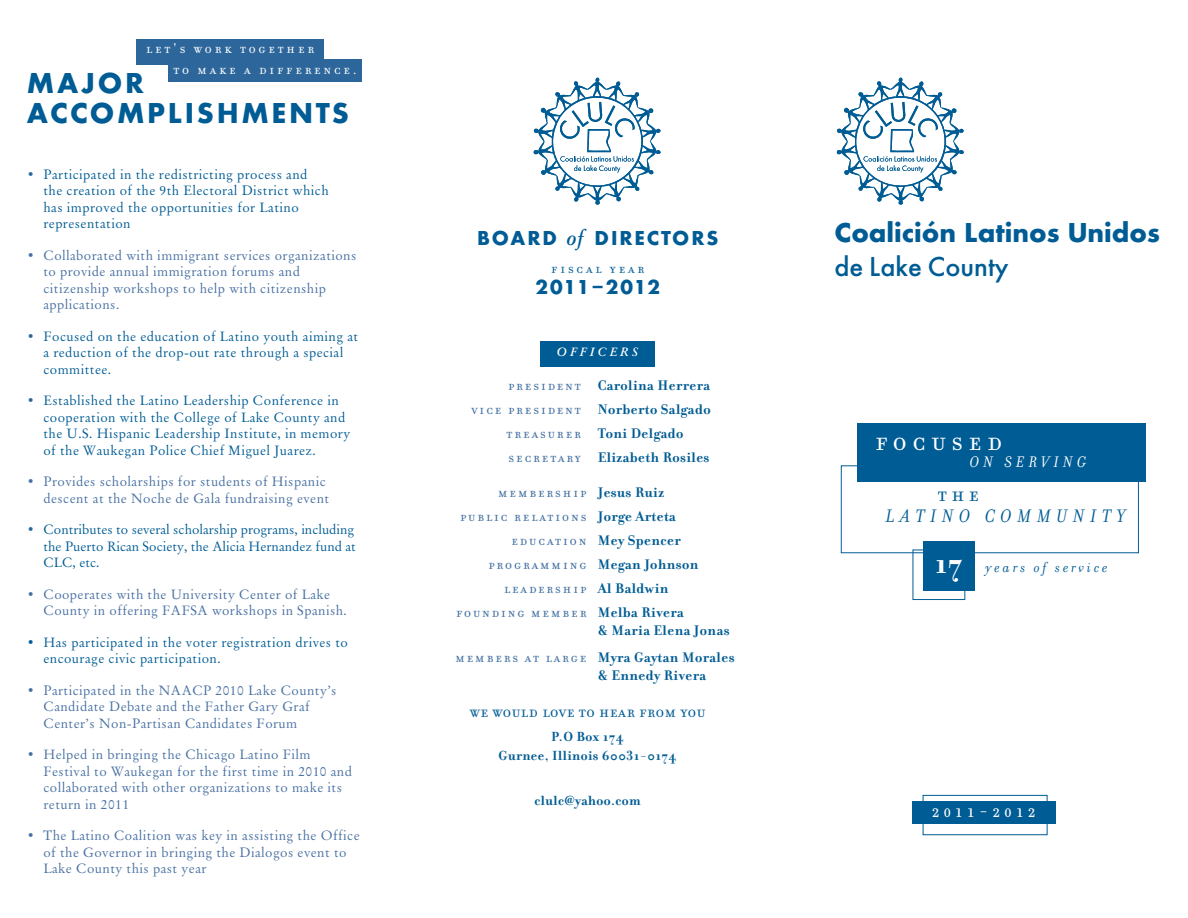
<style>
.page{position:relative;width:1188px;height:918px;background:#fff}
.page>*{position:absolute;margin:0;border:0;box-sizing:border-box;transform-origin:0 0}
.t1{font:700 32.85px "Filosofia";color:#fff}
.t2{font:30px/30px "Futura Bld";letter-spacing:.09em;color:#005c94}
.t3{font:30px "Filosofia Small Caps";letter-spacing:.19em;color:#fff}
.t4{font:28.5px/34.2px "Futura Bld";color:#005c94}
.t5{font:23.1px "Filosofia Small Caps";color:#005c94}
.t6{font:21px "Futura Bld";letter-spacing:.09em;color:#005c94}
.t7{font:21px "Futura Bld";letter-spacing:.04em;color:#005c94}
.t8{font:21px "Filosofia Small Caps";letter-spacing:.19em;color:#fff}
.t9{font:italic 19.5px "Filosofia";letter-spacing:.29em;color:#005c94}
.t10{font:18px "Filosofia Small Caps";letter-spacing:.03em;color:#005c94}
.t11{font:italic 16.5px "Filosofia";letter-spacing:.26em;color:#fff}
.t12{font:700 15px/18px "Filosofia";letter-spacing:.03em;color:#005c94}
.t13{font:15px "Filosofia Small Caps";letter-spacing:.13em;color:#3b6b9e}
.t14{font:15px "Filosofia Small Caps";letter-spacing:.19em;color:#fff}
.t15{font:italic 15px "Filosofia";letter-spacing:.19em;color:#005c94}
.t16{font:15px "Filosofia Small Caps";letter-spacing:.19em;color:#005c94}
.t17{font:700 14.25px "Filosofia";letter-spacing:.03em;color:#005c94}
.t18{font:13.5px/16.5px "Garamand Classic";letter-spacing:.03em;color:#4870a2}
.t19{font:13.5px/16.5px "Garamand Classic";letter-spacing:.03em;color:#005c94}
.t20{font:13.5px/16.5px "Garamand Classic";color:#005c94}
.t21{font:italic 700 12px "Garamand Classic";letter-spacing:.25em;color:#fff}
.s1{color:#2d669b}
.s2{font-family:"Garamand Classic";font-weight:700;font-style:italic}
.s3{font-family:"Futura Mdm"}
</style>
<div class="page">
<svg style="left:533px;top:77px;width:128px;height:128px"></svg>
<div style="left:540px;top:341px;width:115px;height:26px;background:#005c94"></div>
<div style="left:136px;top:39px;width:188px;height:26px;background:#2d669b"></div>
<div style="left:169px;top:59px;width:193px;height:23px;background:#2d669b"></div>
<svg style="left:836px;top:77px;width:128px;height:128px"></svg>
<div style="left:912px;top:802px;width:143px;height:22px;background:#005c94"></div>
<div style="left:913px;top:550px;width:52px;height:50px;border:1px solid #005c94"></div>
<div style="left:923px;top:541px;width:52px;height:50px;background:#005c94"></div>
<div style="left:857px;top:423px;width:288px;height:59px;background:#005c94"></div>
<div style="left:841px;top:465px;width:298px;height:88px;border:1px solid #005c94"></div>
<div style="left:923px;top:795px;width:124px;height:40px;border:1px solid #005c94"></div>
<p class="t14" style="left:146px;top:41px;width:169px">let's work together</p>
<p class="t14" style="left:173px;top:61px;width:185px">to make a difference.</p>
<p class="t2" style="left:27px;top:70px;width:324px">MAJOR<br>ACCOMPLISHMENTS</p>
<p class="t19" style="left:43px;top:166px;width:287px;text-indent:-16px"><span class="s1">•</span> Participated in the redistricting process and the creation of the 9th Electoral District which has improved the opportunities for Latino representation</p>
<p class="t18" style="left:43px;top:247px;width:315px;text-indent:-16px">• Collaborated with immigrant services organizations to provide annual immigration forums and citizenship workshops to help with citizenship applications.</p>
<p class="t19" style="left:43px;top:328px;width:316px;text-indent:-16px"><span class="s1">•</span> Focused on the education of Latino youth aiming at a reduction of the drop-out rate through a special committee.</p>
<p class="t19" style="left:43px;top:392px;width:308px;text-indent:-16px"><span class="s1">•</span> Established the Latino Leadership Conference in cooperation with the College of Lake County and the U.S. Hispanic Leadership Institute, in memory of the Waukegan Police Chief Miguel Juarez.</p>
<p class="t18" style="left:27px;top:473px;width:304px;text-align:right">• Provides scholarships for students of Hispanic descent at the Noche de Gala fundraising event</p>
<p class="t20" style="left:43px;top:521px;width:314px;text-indent:-16px"><span class="s1">•</span> Contributes to several scholarship programs, including the Puerto Rican Society, the Alicia Hernandez fund at<br>CLC, etc.</p>
<p class="t18" style="left:43px;top:586px;width:305px;text-indent:-16px">• Cooperates with the University Center of Lake<br>County in offering FAFSA workshops in Spanish.</p>
<p class="t19" style="left:43px;top:634px;width:306px;text-indent:-16px">• Has participated in the voter registration drives to encourage civic participation.</p>
<p class="t18" style="left:43px;top:682px;width:295px;text-indent:-16px">• Participated in the NAACP 2010 Lake County’s<br>Candidate Debate and the Father Gary Graf<br>Center’s Non-Partisan Candidates Forum</p>
<p class="t18" style="left:43px;top:746px;width:310px;text-indent:-16px">• Helped in bringing the Chicago Latino Film Festival to Waukegan for the first time in 2010 and collaborated with other organizations to make its return in 2011</p>
<p class="t18" style="left:43px;top:827px;width:318px;text-indent:-16px">• The Latino Coalition was key in assisting the Office of the Governor in bringing the Dialogos event to<br>Lake County this past year</p>
<p class="t6" style="left:477px;top:224px;width:243px">BOARD <span class="s2">of</span> DIRECTORS</p>
<p class="t7" style="left:536px;top:273px;width:126px">2011–2012</p>
<p class="t16" style="left:551px;top:260px;width:94px">fiscal year</p>
<p class="t21" style="left:557px;top:344px;width:83px">OFFICERS</p>
<p class="t13" style="left:508px;top:377px;width:74px">president</p>
<p class="t13" style="left:472px;top:401px;width:111px">vice president</p>
<p class="t13" style="left:507px;top:425px;width:76px">treasurer</p>
<p class="t13" style="left:509px;top:449px;width:74px">secretary</p>
<p class="t13" style="left:498px;top:484px;width:90px">membership</p>
<p class="t13" style="left:460px;top:508px;width:128px">public relations</p>
<p class="t13" style="left:511px;top:532px;width:76px">education</p>
<p class="t13" style="left:488px;top:556px;width:100px">programming</p>
<p class="t13" style="left:504px;top:580px;width:84px">leadership</p>
<p class="t13" style="left:456px;top:604px;width:132px">founding member</p>
<p class="t13" style="left:455px;top:649px;width:132px">members at large</p>
<p class="t12" style="left:598px;top:376px;width:114px">Carolina Herrera</p>
<p class="t12" style="left:598px;top:400px;width:114px">Norberto Salgado</p>
<p class="t12" style="left:598px;top:424px;width:87px">Toni Delgado</p>
<p class="t12" style="left:598px;top:448px;width:113px">Elizabeth Rosiles</p>
<p class="t12" style="left:598px;top:483px;width:68px">Jesus Ruiz</p>
<p class="t12" style="left:598px;top:507px;width:80px">Jorge Arteta</p>
<p class="t12" style="left:598px;top:531px;width:84px">Mey Spencer</p>
<p class="t12" style="left:598px;top:555px;width:102px">Megan Johnson</p>
<p class="t12" style="left:598px;top:579px;width:72px">Al Baldwin</p>
<p class="t12" style="left:598px;top:603px;width:133px">Melba Rivera<br>&amp; Maria Elena Jonas</p>
<p class="t12" style="left:598px;top:648px;width:138px">Myra Gaytan Morales &amp; Ennedy Rivera</p>
<p class="t10" style="left:470px;top:702px;width:237px">we would love to hear from you</p>
<p class="t17" style="left:551px;top:728px;width:74px">P.O Box 174</p>
<p class="t17" style="left:499px;top:747px;width:179px">Gurnee, Illinois 60031-0174</p>
<p class="t17" style="left:535px;top:792px;width:108px">clulc@yahoo.com</p>
<p class="t4" style="left:835px;top:218px;width:327px">Coalición Latinos Unidos <span class="s3">de Lake County</span></p>
<p class="t3" style="left:875px;top:425px;width:129px">focused</p>
<p class="t11" style="left:970px;top:453px;width:118px">ON SERVING</p>
<p class="t5" style="left:938px;top:481px;width:43px">the</p>
<p class="t9" style="left:886px;top:505px;width:241px">LATINO COMMUNITY</p>
<p class="t15" style="left:986px;top:559px;width:124px">years of service</p>
<p class="t1" style="left:934px;top:543px;width:30px">17</p>
<p class="t8" style="left:932px;top:799px;width:106px">2011-2012</p>
</div>
